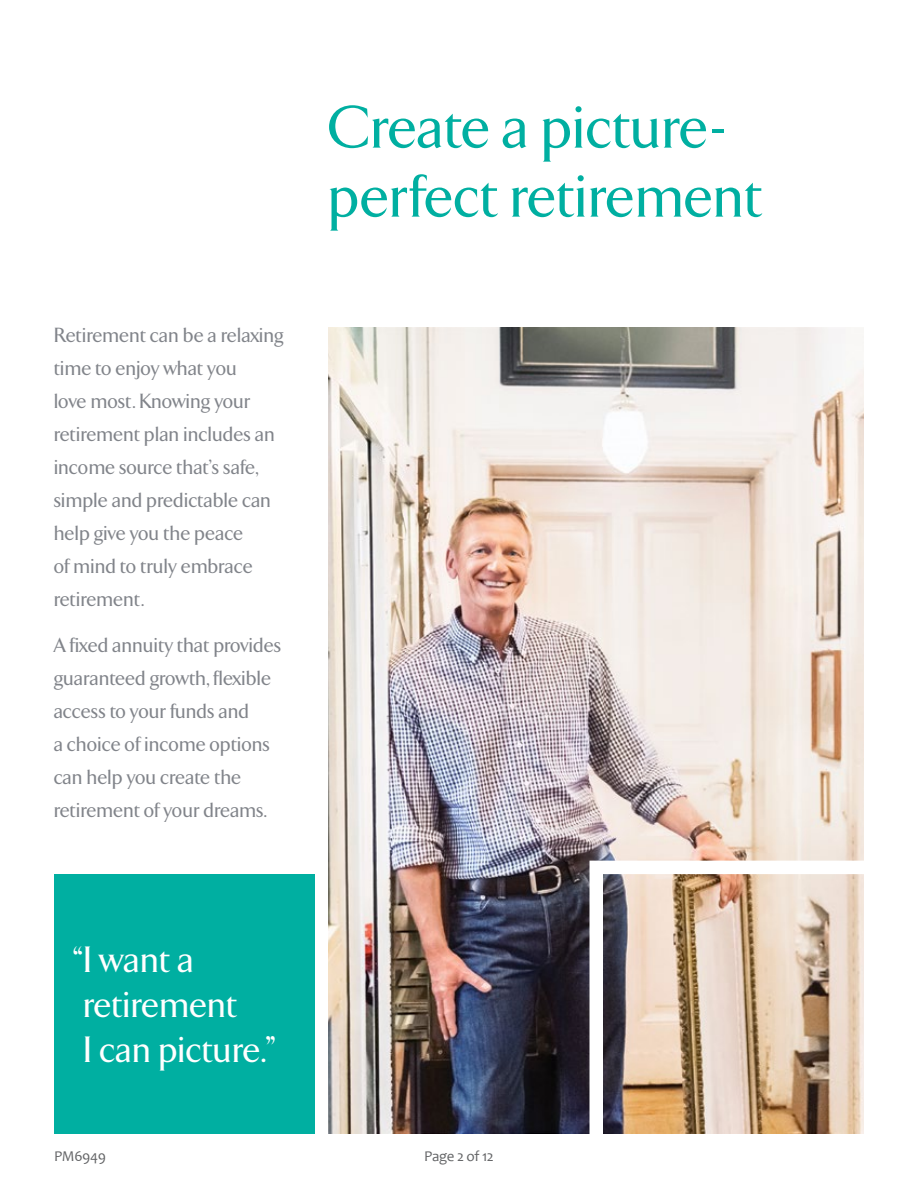
<style>
.page{position:relative;width:918px;height:1188px;background:#fff}
.page>*{position:absolute;margin:0;border:0;box-sizing:border-box;transform-origin:0 0}
.t1{font:500 61.5px/69px "TF Arrow";letter-spacing:.01em;color:#00afa1}
.t2{font:500 37.5px/45px "TF Arrow";letter-spacing:.01em;color:#fff}
.t3{font:500 21px/33px "TF Arrow";letter-spacing:.01em;color:#81848a}
.t4{font:15px "Candara";letter-spacing:-.025em;color:#636466}
</style>
<div class="page">
<img style="left:328px;top:327px;width:536px;height:807px">
<div style="left:54px;top:874px;width:261px;height:260px;background:#00afa1"></div>
<img style="left:590px;top:861px;width:274px;height:273px">
<p class="t3" style="left:54px;top:319px;width:231px">Retirement can be a relaxing time to enjoy what you<br>love most. Knowing your retirement plan includes an income source that’s safe, simple and predictable can help give you the peace<br>of mind to truly embrace retirement.</p>
<p class="t3" style="left:54px;top:629px;width:229px">A fixed annuity that provides guaranteed growth, flexible access to your funds and<br>a choice of income options can help you create the retirement of your dreams.</p>
<h1 class="t1" style="left:328px;top:94px;width:435px">Create a picture&shy;perfect retirement</h1>
<h2 class="t2" style="left:73px;top:938px;width:204px">“I want a retirement<br>I can picture.”</h2>
<p class="t4" style="left:54px;top:1147px;width:53px">PM6949</p>
<p class="t4" style="left:424px;top:1147px;width:71px">Page 2 of 12</p>
</div>
